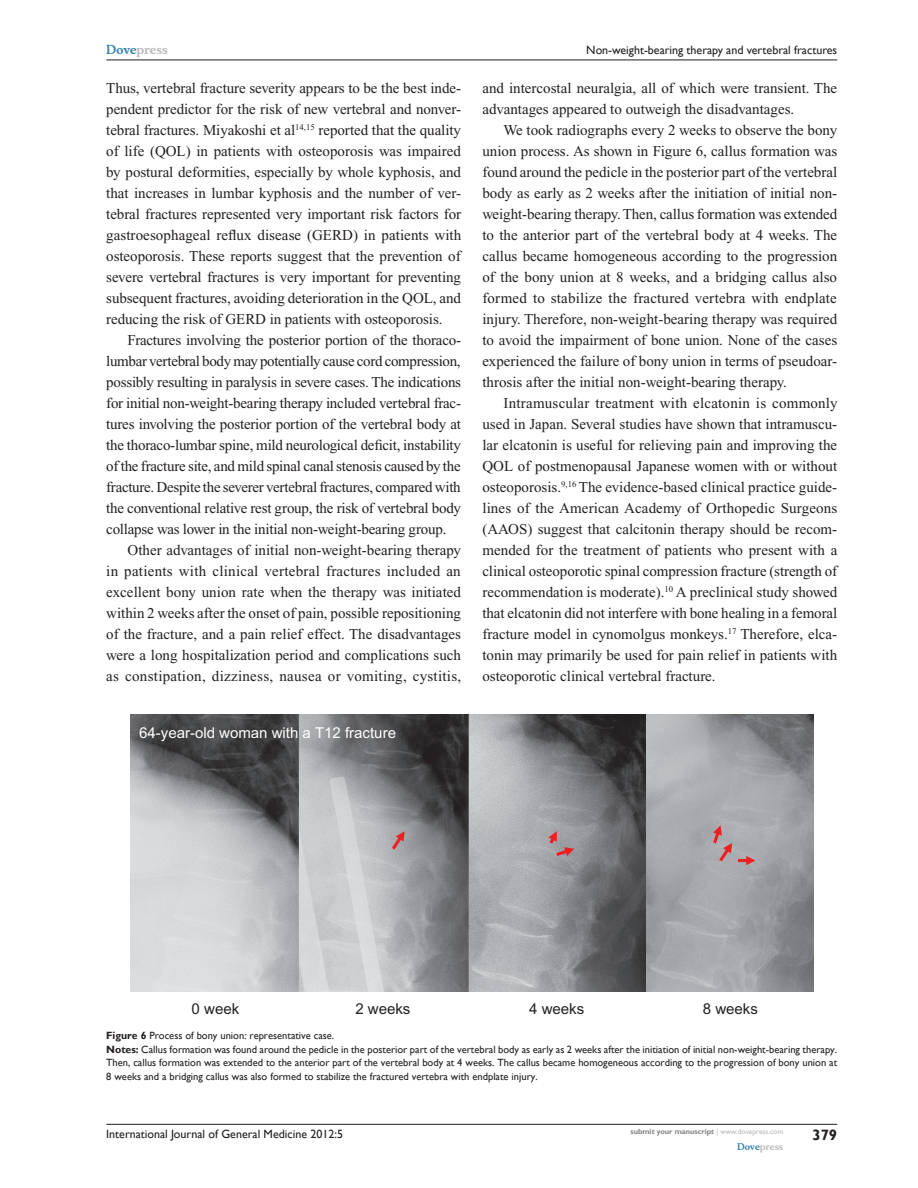
<style>
.page{position:relative;width:918px;height:1188px;background:#fff}
.page>*{position:absolute;margin:0;border:0;box-sizing:border-box;transform-origin:0 0}
.t1{font:15px/21px "Times New Roman";letter-spacing:-.005em;color:#231f20;text-align:justify}
.t2{font:15px "Times New Roman";letter-spacing:.02em;color:#231f20}
.t3{font:15px "Times New Roman";letter-spacing:.015em;color:#231f20}
.t4{font:15px "Arial";color:#fff}
.t5{font:15px "Arial";color:#231f20}
.t6{font:700 15px "Gill Sans";color:#231f20}
.t7{font:12px "Gill Sans";color:#231f20}
.t8{font:700 12px "Musee";color:#b8b9bc}
.t9{font:10.5px/13.5px "Gill Sans";color:#231f20}
.t10{font:700 9px "Musee";color:#b8b9bc}
.t11{font:700 7.5px "Gill Sans";color:#808285}
.s1{color:#3485ae}
.s2{font-weight:700}
.s3{font-weight:400;color:#b8b9bc}
</style>
<div class="page">
<img style="left:130px;top:715px;width:683px;height:277px">
<svg style="left:392px;top:831px;width:13px;height:19px"></svg>
<svg style="left:549px;top:831px;width:25px;height:25px"></svg>
<svg style="left:738px;top:856px;width:18px;height:9px"></svg>
<svg style="left:713px;top:825px;width:19px;height:36px"></svg>
<hr style="left:106px;top:1124px;width:731px;height:1px;background:#231f20">
<hr style="left:106px;top:60px;width:731px;height:1px;background:#231f20">
<p class="t8" style="left:106px;top:43px;width:63px"><span class="s1">Dove</span>press</p>
<p class="t1" style="left:106px;top:77px;width:357px">Thus, vertebral fracture severity appears to be the best inde&shy;pendent predictor for the risk of new vertebral and nonver&shy;tebral fractures. Miyakoshi et al<sup>14,15</sup> reported that the quality of life (QOL) in patients with osteoporosis was impaired by postural deformities, especially by whole kyphosis, and that increases in lumbar kyphosis and the number of ver&shy;tebral fractures represented very important risk factors for gastroesophageal reflux disease (GERD) in patients with osteoporosis. These reports suggest that the prevention of severe vertebral fractures is very important for preventing subsequent fractures, avoiding deterioration in the QOL, and reducing the risk of GERD in patients with osteoporosis.</p>
<p class="t1" style="left:128px;top:329px;width:335px">Fractures involving the posterior portion of the thoraco-</p>
<p class="t1" style="left:106px;top:350px;width:356px">lumbar vertebral body may potentially cause cord compression,</p>
<p class="t1" style="left:106px;top:371px;width:356px">possibly resulting in paralysis in severe cases. The indications</p>
<p class="t1" style="left:106px;top:392px;width:356px">for initial non-weight-bearing therapy included vertebral frac-</p>
<p class="t1" style="left:106px;top:413px;width:356px">tures involving the posterior portion of the vertebral body at</p>
<p class="t1" style="left:106px;top:434px;width:356px">the thoraco-lumbar spine, mild neurological deficit, instability</p>
<p class="t1" style="left:106px;top:455px;width:356px">of the fracture site, and mild spinal canal stenosis caused by the</p>
<p class="t1" style="left:106px;top:476px;width:356px">fracture. Despite the severer vertebral fractures, compared with</p>
<p class="t1" style="left:106px;top:497px;width:356px">the conventional relative rest group, the risk of vertebral body</p>
<p class="t1" style="left:106px;top:518px;width:342px">collapse was lower in the initial non-weight-bearing group.</p>
<p class="t1" style="left:128px;top:539px;width:335px">Other advantages of initial non-weight-bearing therapy</p>
<p class="t3" style="left:106px;top:562px;width:356px">in patients with clinical vertebral fractures included an</p>
<p class="t1" style="left:106px;top:581px;width:356px">excellent bony union rate when the therapy was initiated</p>
<p class="t1" style="left:106px;top:602px;width:356px">within 2 weeks after the onset of pain, possible repositioning</p>
<p class="t1" style="left:106px;top:623px;width:356px">of the fracture, and a pain relief effect. The disadvantages</p>
<p class="t1" style="left:106px;top:644px;width:356px">were a long hospitalization period and complications such</p>
<p class="t2" style="left:106px;top:667px;width:357px">as constipation, dizziness, nausea or vomiting, cystitis,</p>
<p class="t4" style="left:139px;top:724px;width:258px">64-year-old woman with a T12 fracture</p>
<p class="t7" style="left:586px;top:43px;width:252px">Non-weight-bearing therapy and vertebral fractures</p>
<p class="t1" style="left:482px;top:77px;width:356px">and intercostal neuralgia, all of which were transient. The advantages appeared to outweigh the disadvantages.</p>
<p class="t1" style="left:482px;top:119px;width:356px;text-indent:21px">We took radiographs every 2 weeks to observe the bony union process. As shown in Figure 6, callus formation was found around the pedicle in the posterior part of the vertebral body as early as 2 weeks after the initiation of initial non&shy;weight-bearing therapy. Then, callus formation was extended to the anterior part of the vertebral body at 4 weeks. The callus became homogeneous according to the progression of the bony union at 8 weeks, and a bridging callus also formed to stabilize the fractured vertebra with endplate injury. Therefore, non-weight-bearing therapy was required to avoid the impairment of bone union. None of the cases experienced the failure of bony union in terms of pseudoar&shy;throsis after the initial non-weight-bearing therapy.</p>
<p class="t1" style="left:482px;top:392px;width:357px;text-indent:21px">Intramuscular treatment with elcatonin is commonly used in Japan. Several studies have shown that intramuscu&shy;lar elcatonin is useful for relieving pain and improving the QOL of postmenopausal Japanese women with or without osteoporosis.<sup>9,16</sup> The evidence-based clinical practice guide&shy;lines of the American Academy of Orthopedic Surgeons (AAOS) suggest that calcitonin therapy should be recom&shy;mended for the treatment of patients who present with a clinical osteoporotic spinal compression fracture (strength of recommendation is moderate).<sup>10</sup> A preclinical study showed that elcatonin did not interfere with bone healing in a femoral fracture model in cynomolgus monkeys.<sup>17</sup> Therefore, elca&shy;tonin may primarily be used for pain relief in patients with osteoporotic clinical vertebral fracture.</p>
<p class="t5" style="left:192px;top:1000px;width:49px">0 week</p>
<p class="t5" style="left:355px;top:1000px;width:57px">2 weeks</p>
<p class="t5" style="left:529px;top:1000px;width:57px">4 weeks</p>
<p class="t5" style="left:703px;top:1000px;width:57px">8 weeks</p>
<p class="t9" style="left:106px;top:1029px;width:732px"><span class="s2">Figure 6</span> Process of bony union: representative case.<br><span class="s2">Notes:</span> Callus formation was found around the pedicle in the posterior part of the vertebral body as early as 2 weeks after the initiation of initial non-weight-bearing therapy.<br>Then, callus formation was extended to the anterior part of the vertebral body at 4 weeks. The callus became homogeneous according to the progression of bony union at 8 weeks and a bridging callus was also formed to stabilize the fractured vertebra with endplate injury.</p>
<p class="t7" style="left:106px;top:1127px;width:238px">International Journal of General Medicine 2012:5</p>
<p class="t11" style="left:631px;top:1127px;width:154px">submit your manuscript <span class="s3">| www.dovepress.com</span></p>
<p class="t10" style="left:737px;top:1141px;width:48px"><span class="s1">Dove</span>press</p>
<p class="t6" style="left:812px;top:1126px;width:26px">379</p>
</div>
